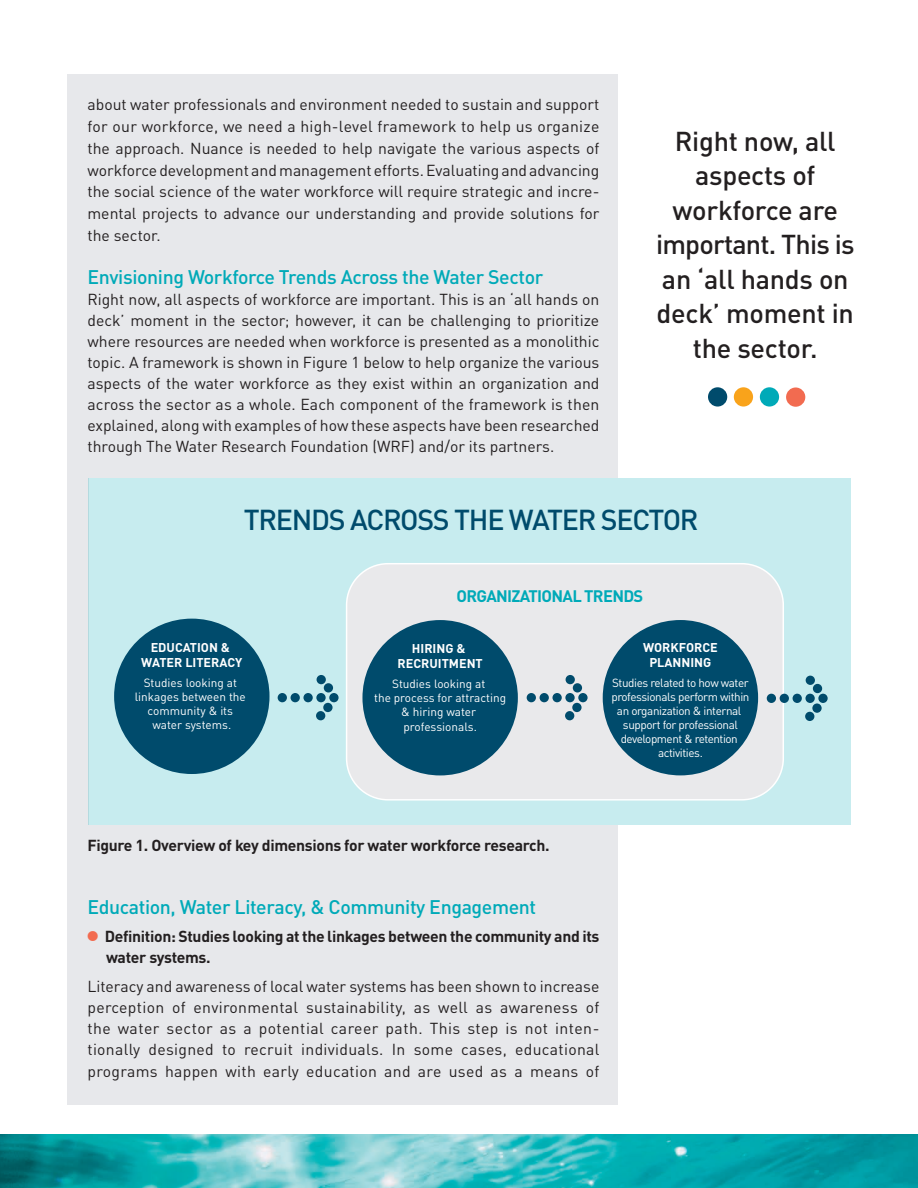
<style>
.page{position:relative;width:918px;height:1188px;background:#fff}
.page>*{position:absolute;margin:0;border:0;box-sizing:border-box;transform-origin:0 0}
.t1{font:500 28.5px "DIN Pro";letter-spacing:-.045em;color:#004b6c}
.t2{font:500 27px/34.5px "DIN Pro";letter-spacing:-.01em;color:#231f20;text-align:center}
.Subhead{font:500 19.5px "DIN Pro";letter-spacing:-.02em;color:#00aab8}
.t3{font:700 16.5px "DIN Pro";letter-spacing:-.045em;color:#00aab8}
.body_copy{font:15.75px/21px "DIN Pro";color:#231f20;text-align:justify}
.definititon{font:700 15.75px/21px "DIN Pro";letter-spacing:-.02em;color:#231f20}
.body_copy-2{font:700 15.75px "DIN Pro";letter-spacing:-.02em;color:#231f20}
.body_copy-3{font:15.75px "DIN Pro";letter-spacing:.02em;color:#231f20}
.t4{font:700 12.6px/15.1px "DIN Pro";color:#fff;text-align:center}
.t5{font:11.85px/14.2px "DIN Pro";color:#fff;text-align:center}
.t6{font:11.7px/14.2px "DIN Pro";letter-spacing:-.035em;color:#fff;text-align:center}
.s1{font-family:"Monotype Sorts";font-weight:400;font-size:13.5px;color:#f26b50}
</style>
<div class="page">
<div style="left:68px;top:75px;width:550px;height:1030px;background:#e7e8eb"></div>
<img style="left:0;top:1134px;width:918px;height:54px">
<div style="left:89px;top:478px;width:761px;height:346px;background:#c7ecef"></div>
<div style="left:346px;top:563px;width:438px;height:238px;background:#e9e9eb;border:2px solid #fff;border-radius:42px"></div>
<div style="left:114px;top:619px;width:156px;height:155px;background:#004b6c;border-radius:50%"></div>
<div style="left:362px;top:620px;width:156px;height:155px;background:#004b6c;border-radius:50%"></div>
<div style="left:603px;top:620px;width:155px;height:155px;background:#004b6c;border-radius:50%"></div>
<div style="left:291px;top:693px;width:9px;height:9px;background:#004b6c;border-radius:50%"></div>
<div style="left:303px;top:693px;width:10px;height:9px;background:#004b6c;border-radius:50%"></div>
<div style="left:316px;top:693px;width:10px;height:9px;background:#004b6c;border-radius:50%"></div>
<div style="left:329px;top:693px;width:10px;height:9px;background:#004b6c;border-radius:50%"></div>
<div style="left:323px;top:703px;width:10px;height:9px;background:#004b6c;border-radius:50%"></div>
<div style="left:316px;top:711px;width:9px;height:9px;background:#004b6c;border-radius:50%"></div>
<div style="left:317px;top:675px;width:9px;height:9px;background:#004b6c;border-radius:50%"></div>
<div style="left:324px;top:683px;width:9px;height:10px;background:#004b6c;border-radius:50%"></div>
<div style="left:278px;top:693px;width:9px;height:9px;background:#004b6c;border-radius:50%"></div>
<div style="left:540px;top:693px;width:9px;height:9px;background:#004b6c;border-radius:50%"></div>
<div style="left:552px;top:693px;width:10px;height:9px;background:#004b6c;border-radius:50%"></div>
<div style="left:565px;top:693px;width:10px;height:9px;background:#004b6c;border-radius:50%"></div>
<div style="left:578px;top:693px;width:10px;height:9px;background:#004b6c;border-radius:50%"></div>
<div style="left:572px;top:703px;width:10px;height:9px;background:#004b6c;border-radius:50%"></div>
<div style="left:565px;top:711px;width:9px;height:9px;background:#004b6c;border-radius:50%"></div>
<div style="left:566px;top:675px;width:9px;height:9px;background:#004b6c;border-radius:50%"></div>
<div style="left:573px;top:683px;width:9px;height:10px;background:#004b6c;border-radius:50%"></div>
<div style="left:527px;top:693px;width:9px;height:9px;background:#004b6c;border-radius:50%"></div>
<div style="left:780px;top:694px;width:9px;height:9px;background:#004b6c;border-radius:50%"></div>
<div style="left:793px;top:694px;width:9px;height:9px;background:#004b6c;border-radius:50%"></div>
<div style="left:805px;top:694px;width:10px;height:9px;background:#004b6c;border-radius:50%"></div>
<div style="left:818px;top:694px;width:10px;height:9px;background:#004b6c;border-radius:50%"></div>
<svg style="left:812px;top:703px;width:10px;height:10px"></svg>
<div style="left:805px;top:712px;width:9px;height:9px;background:#004b6c;border-radius:50%"></div>
<div style="left:806px;top:676px;width:9px;height:9px;background:#004b6c;border-radius:50%"></div>
<div style="left:813px;top:684px;width:9px;height:9px;background:#004b6c;border-radius:50%"></div>
<div style="left:767px;top:694px;width:9px;height:9px;background:#004b6c;border-radius:50%"></div>
<div style="left:708px;top:387px;width:19px;height:20px;background:#004b6c;border-radius:50%"></div>
<div style="left:734px;top:387px;width:19px;height:20px;background:#f9a31b;border-radius:50%"></div>
<div style="left:786px;top:387px;width:19px;height:20px;background:#f26b50;border-radius:50%"></div>
<div style="left:760px;top:387px;width:19px;height:20px;background:#00aab8;border-radius:50%"></div>
<p class="body_copy" style="left:87px;top:92px;width:513px;line-height:21.8px">about water professionals and environment needed to sustain and support for our workforce, we need a high-level framework to help us organize the approach. Nuance is needed to help navigate the various aspects of workforce development and management efforts. Evaluating and advancing the social science of the water workforce will require strategic and incre&shy;mental projects to advance our understanding and provide solutions for the sector.</p>
<p class="Subhead" style="left:87px;top:261px;width:457px">Envisioning Workforce Trends Across the Water Sector</p>
<p class="body_copy" style="left:87px;top:287px;width:513px">Right now, all aspects of workforce are important. This is an ‘all hands on deck’ moment in the sector; however, it can be challenging to prioritize where resources are needed when workforce is presented as a monolithic topic. A framework is shown in Figure 1 below to help organize the various aspects of the water workforce as they exist within an organization and across the sector as a whole. Each component of the framework is then explained, along with examples of how these aspects have been researched through The Water Research Foundation (WRF) and/or its partners.</p>
<p class="t2" style="left:656px;top:121px;width:200px">Right now, all aspects of workforce are important. This is an ‘all hands on deck’ moment in the sector.</p>
<p class="t1" style="left:244px;top:496px;width:456px">TRENDS ACROSS THE WATER SECTOR</p>
<p class="t4" style="left:141px;top:638px;width:103px">EDUCATION &amp;<br>WATER LITERACY</p>
<p class="t5" style="left:135px;top:674px;width:112px">Studies looking at linkages between the community &amp; its water systems.</p>
<p class="t3" style="left:457px;top:582px;width:188px">ORGANIZATIONAL TRENDS</p>
<p class="t4" style="left:397px;top:640px;width:87px">HIRING &amp;<br>RECRUITMENT</p>
<p class="t5" style="left:374px;top:676px;width:134px">Studies looking at<br>the process for attracting &amp; hiring water professionals.</p>
<p class="t4" style="left:643px;top:638px;width:76px">WORKFORCE<br>PLANNING</p>
<p class="t6" style="left:611px;top:674px;width:140px">Studies related to how water professionals perform within an organization &amp; internal support for professional development &amp; retention activities.</p>
<p class="body_copy-2" style="left:87px;top:832px;width:464px">Figure 1. Overview of key dimensions for water workforce research.</p>
<p class="Subhead" style="left:87px;top:891px;width:450px">Education, Water Literacy, &amp; Community Engagement</p>
<p class="definititon" style="left:106px;top:924px;width:495px;text-indent:-19px"><span class="s1">l</span> Definition: Studies looking at the linkages between the community and its water systems.</p>
<p class="body_copy" style="left:87px;top:974px;width:513px">Literacy and awareness of local water systems has been shown to increase perception of environmental sustainability, as well as awareness of the water sector as a potential career path. This step is not inten&shy;tionally designed to recruit individuals. In some cases, educational</p>
<p class="body_copy-3" style="left:87px;top:1059px;width:513px">programs happen with early education and are used as a means of</p>
</div>
